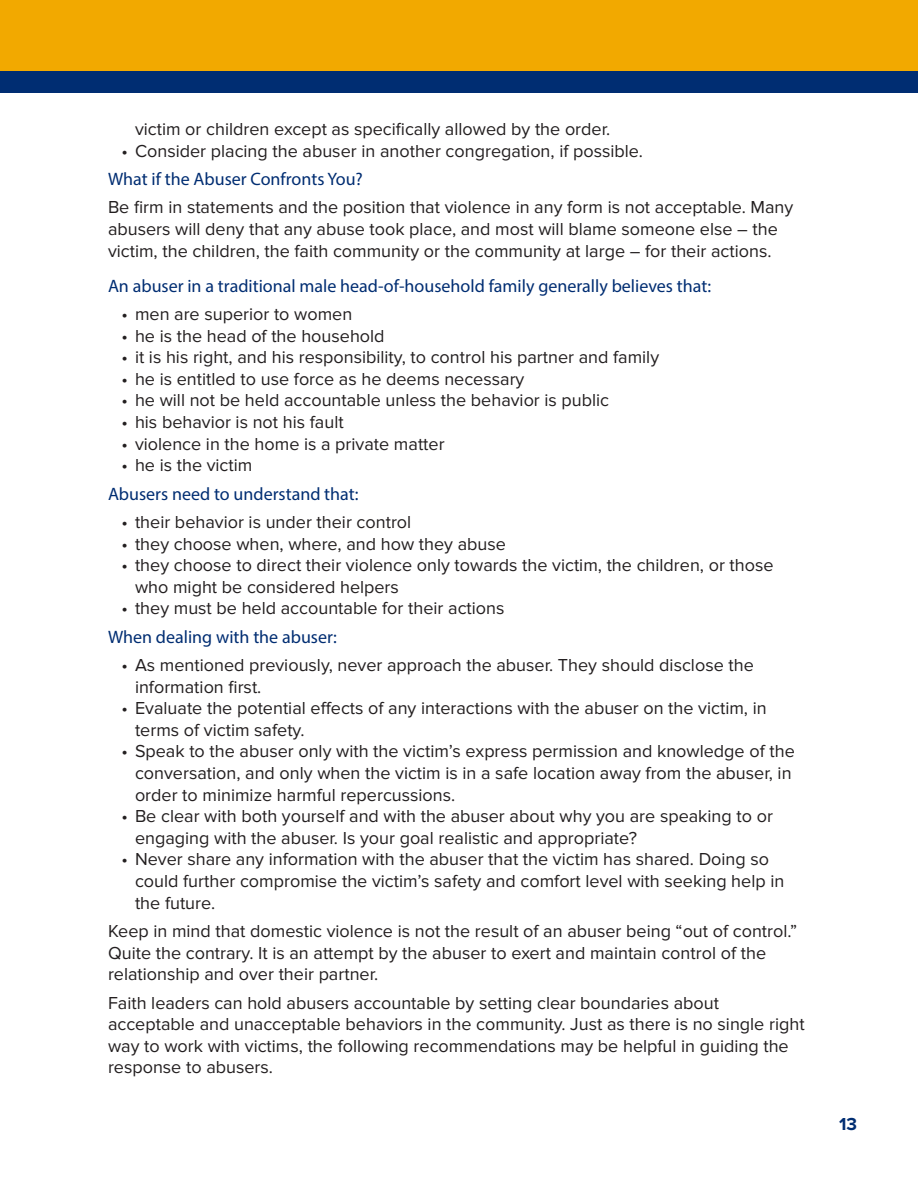
<style>
.page{position:relative;width:918px;height:1188px;background:#fff}
.page>*{position:absolute;margin:0;border:0;box-sizing:border-box;transform-origin:0 0}
.Body_Text{font:18px/21.6px "Proxima Nova";color:#231f20}
.Headings_Italicized{font:18px "Myriad Pro";color:#002d72}
.t1{font:700 18px "Proxima Nova";color:#002d72}
</style>
<div class="page">
<div style="left:0;top:0;width:918px;height:86px;background:#f2a900"></div>
<div style="left:0;top:71px;width:918px;height:22px;background:#002d72"></div>
<p class="Body_Text" style="left:135px;top:119px;width:477px">victim or children except as specifically allowed by the order.</p>
<p class="Body_Text" style="left:122px;top:140px;width:523px">• Consider placing the abuser in another congregation, if possible.</p>
<p class="Headings_Italicized" style="left:108px;top:168px;width:256px">What if the Abuser Confronts You?</p>
<p class="Body_Text" style="left:108px;top:197px;width:687px">Be firm in statements and the position that violence in any form is not acceptable. Many abusers will deny that any abuse took place, and most will blame someone else – the victim, the children, the faith community or the community at large – for their actions.</p>
<p class="Headings_Italicized" style="left:108px;top:275px;width:605px">An abuser in a traditional male head-of-household family generally believes that:</p>
<p class="Body_Text" style="left:122px;top:304px;width:232px">• men are superior to women</p>
<p class="Body_Text" style="left:122px;top:325px;width:265px">• he is the head of the household</p>
<p class="Body_Text" style="left:122px;top:347px;width:539px">• it is his right, and his responsibility, to control his partner and family</p>
<p class="Body_Text" style="left:122px;top:368px;width:404px">• he is entitled to use force as he deems necessary</p>
<p class="Body_Text" style="left:122px;top:390px;width:489px">• he will not be held accountable unless the behavior is public</p>
<p class="Body_Text" style="left:122px;top:412px;width:224px">• his behavior is not his fault</p>
<p class="Body_Text" style="left:122px;top:433px;width:325px">• violence in the home is a private matter</p>
<p class="Body_Text" style="left:122px;top:455px;width:132px">• he is the victim</p>
<p class="Headings_Italicized" style="left:108px;top:482px;width:252px">Abusers need to understand that:</p>
<p class="Body_Text" style="left:122px;top:511px;width:291px">• their behavior is under their control</p>
<p class="Body_Text" style="left:122px;top:533px;width:386px">• they choose when, where, and how they abuse</p>
<p class="Body_Text" style="left:135px;top:555px;width:640px;text-indent:-14px">• they choose to direct their violence only towards the victim, the children, or those who might be considered helpers</p>
<p class="Body_Text" style="left:122px;top:598px;width:385px">• they must be held accountable for their actions</p>
<p class="Headings_Italicized" style="left:108px;top:626px;width:230px">When dealing with the abuser:</p>
<p class="Body_Text" style="left:135px;top:655px;width:620px;text-indent:-14px">• As mentioned previously, never approach the abuser. They should disclose the information first.</p>
<p class="Body_Text" style="left:135px;top:698px;width:633px;text-indent:-14px">• Evaluate the potential effects of any interactions with the abuser on the victim, in terms of victim safety.</p>
<p class="Body_Text" style="left:135px;top:741px;width:661px;text-indent:-14px">• Speak to the abuser only with the victim’s express permission and knowledge of the conversation, and only when the victim is in a safe location away from the abuser, in order to minimize harmful repercussions.</p>
<p class="Body_Text" style="left:135px;top:806px;width:639px;text-indent:-14px">• Be clear with both yourself and with the abuser about why you are speaking to or engaging with the abuser. Is your goal realistic and appropriate?</p>
<p class="Body_Text" style="left:135px;top:849px;width:651px;text-indent:-14px">• Never share any information with the abuser that the victim has shared. Doing so could further compromise the victim’s safety and comfort level with seeking help in the future.</p>
<p class="Body_Text" style="left:108px;top:921px;width:691px">Keep in mind that domestic violence is not the result of an abuser being “out of control.”<br>Quite the contrary. It is an attempt by the abuser to exert and maintain control of the relationship and over their partner.</p>
<p class="Body_Text" style="left:108px;top:992px;width:698px">Faith leaders can hold abusers accountable by setting clear boundaries about acceptable and unacceptable behaviors in the community. Just as there is no single right way to work with victims, the following recommendations may be helpful in guiding the response to abusers.</p>
<p class="t1" style="left:839px;top:1114px;width:19px">13</p>
</div>
